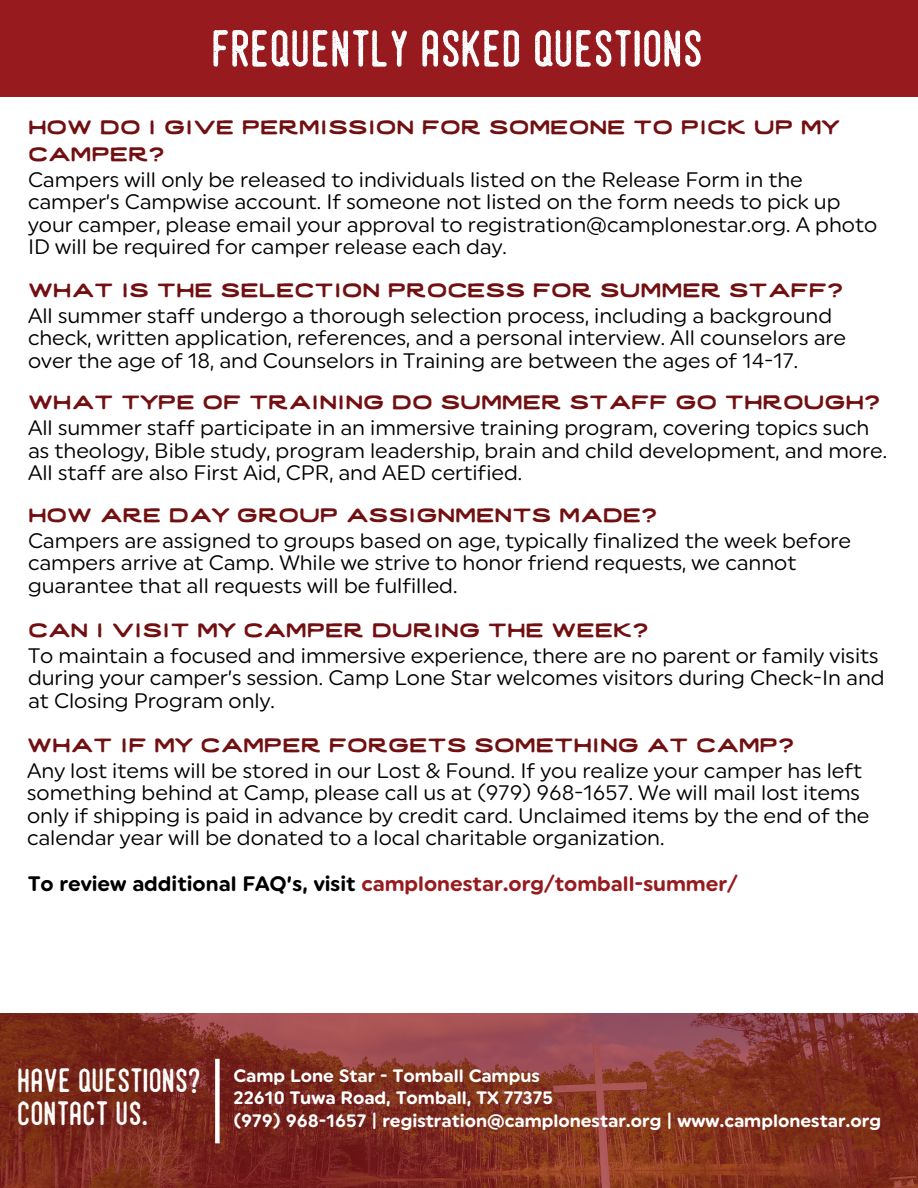
<style>
.page{position:relative;width:918px;height:1188px;background:#fff}
.page>*{position:absolute;margin:0;border:0;box-sizing:border-box;transform-origin:0 0}
.t1{font:51px "Hamurz Vintage";color:#fff}
.t2{font:33px "Hamurz Vintage";color:#fff}
.t3{font:25.5px/27px "Wayfarer";color:#710f11}
.t4{font:21px/22.5px "Uniform Rnd";color:#000}
.t5{font:700 21px "Uniform Rnd";color:#971b1e}
.t6{font:700 18px "Uniform Rnd";color:#fff}
.s1{color:#000}
</style>
<div class="page">
<div style="left:0;top:0;width:918px;height:97px;background:#971b1e"></div>
<svg style="left:0;top:1013px;width:918px;height:175px;background:#833227"></svg>
<div style="left:215px;top:1059px;width:5px;height:84px;background:#fff"></div>
<h3 class="t1" style="left:213px;top:28px;width:493px">FREQUENTLY ASKED QUESTIONS</h3>
<h5 class="t3" style="left:28px;top:110px;width:813px">how do i give permission for someone to pick up my camper?</h5>
<h3 class="t4" style="left:28px;top:169px;width:851px">Campers will only be released to individuals listed on the Release Form in the camper’s Campwise account. If someone not listed on the form needs to pick up your camper, please email your approval to registration@camplonestar.org. A photo ID will be required for camper release each day.</h3>
<h5 class="t3" style="left:28px;top:273px;width:817px">what is the selection process for summer staff?</h5>
<h3 class="t4" style="left:28px;top:305px;width:820px">All summer staff undergo a thorough selection process, including a background check, written application, references, and a personal interview. All counselors are over the age of 18, and Counselors in Training are between the ages of 14-17.</h3>
<h5 class="t3" style="left:28px;top:386px;width:854px">what type of training do summer staff go through?</h5>
<h3 class="t4" style="left:28px;top:418px;width:861px">All summer staff participate in an immersive training program, covering topics such as theology, Bible study, program leadership, brain and child development, and more.<br>All staff are also First Aid, CPR, and AED certified.</h3>
<h5 class="t3" style="left:28px;top:498px;width:631px">how are day group assignments made?</h5>
<h3 class="t4" style="left:28px;top:530px;width:825px">Campers are assigned to groups based on age, typically finalized the week before campers arrive at Camp. While we strive to honor friend requests, we cannot guarantee that all requests will be fulfilled.</h3>
<h5 class="t3" style="left:28px;top:613px;width:622px">can i visit my camper during the week?</h5>
<h3 class="t4" style="left:28px;top:645px;width:858px">To maintain a focused and immersive experience, there are no parent or family visits during your camper’s session. Camp Lone Star welcomes visitors during Check-In and at Closing Program only.</h3>
<h5 class="t3" style="left:27px;top:728px;width:769px">what if my camper forgets something at camp?</h5>
<h4 class="t4" style="left:27px;top:760px;width:844px">Any lost items will be stored in our Lost &amp; Found. If you realize your camper has left something behind at Camp, please call us at (979) 968-1657. We will mail lost items only if shipping is paid in advance by credit card. Unclaimed items by the end of the calendar year will be donated to a local charitable organization.</h4>
<p class="t5" style="left:28px;top:874px;width:711px"><span class="s1">To review additional FAQ’s, visit</span> camplonestar.org/tomball-summer/</p>
<h2 class="t2" style="left:18px;top:1067px;width:186px">HAVE QUESTIONS?</h2>
<p class="t2" style="left:18px;top:1100px;width:133px">CONTACT US.</p>
<p class="t6" style="left:234px;top:1067px;width:308px">Camp Lone Star - Tomball Campus</p>
<p class="t6" style="left:234px;top:1090px;width:321px">22610 Tuwa Road, Tomball, TX 77375</p>
<h2 class="t6" style="left:234px;top:1112px;width:649px">(979) 968-1657 | registration@camplonestar.org | www.camplonestar.org</h2>
</div>
